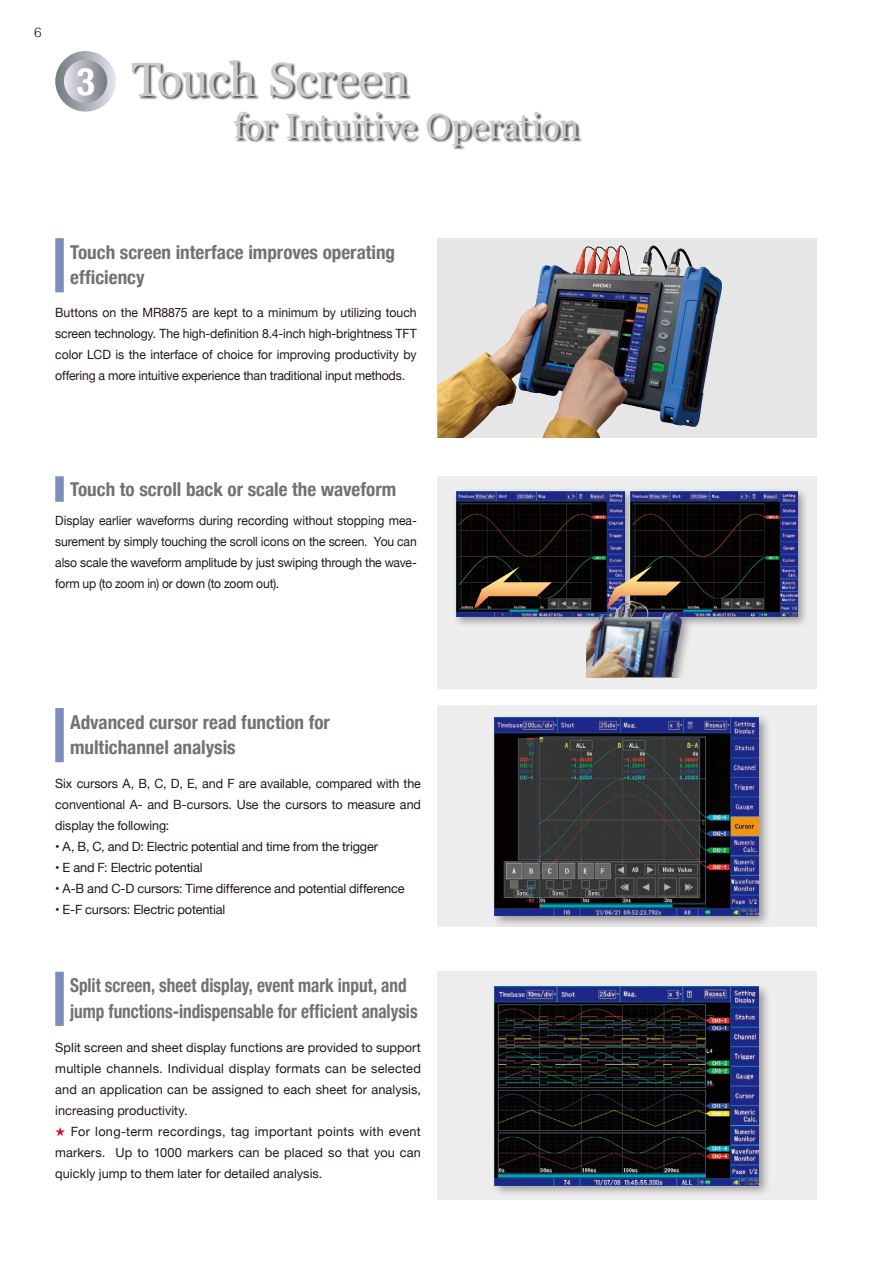
<style>
.page{position:relative;width:893px;height:1263px;background:#fff}
.page>*{position:absolute;margin:0;border:0;box-sizing:border-box;transform-origin:0 0}
.t1{font:47.85px "Georgia";letter-spacing:-.01em;color:#c9cacb}
.t2{font:700 condensed 38.25px "Helvetica Neue";color:#fff}
.t3{font:35.1px "Georgia";letter-spacing:-.015em;color:#c9cacb}
.t4{font:700 condensed 19.2px/25.5px "Helvetica Neue";color:#727272}
.t5{font:700 condensed 19.2px/25.5px "Helvetica Neue";color:#727272;scale:.9 1}
.t6{font:300 13.5px "Helvetica";color:#231916}
.t7{font:12.75px/21px "Helvetica Neue";letter-spacing:-.01em;color:#231916;text-align:justify}
.t8{font:12.75px/21px "Helvetica Neue";letter-spacing:-.01em;color:#231916;text-align:justify;scale:.96 1}
.t9{font:12.75px/21px "Helvetica Neue";letter-spacing:-.01em;color:#231916;text-align:justify;scale:.95 1}
.s1{color:#d01227}
</style>
<div class="page">
<div style="left:437px;top:476px;width:379px;height:213px;background:#ededee"></div>
<div style="left:437px;top:706px;width:379px;height:221px;background:#ededee"></div>
<div style="left:437px;top:972px;width:379px;height:228px;background:#ededee"></div>
<svg style="left:437px;top:238px;width:379px;height:200px;background:#aab0b8"></svg>
<img style="left:437px;top:245px;width:184px;height:193px">
<div style="left:56px;top:52px;width:59px;height:59px;background:linear-gradient(to right,#737b7d,#e1deeb);border-radius:30px"></div>
<div style="left:55px;top:51px;width:61px;height:61px;border:2px solid #fff;border-radius:50%"></div>
<div style="left:64px;top:60px;width:43px;height:43px;background:linear-gradient(to right,#e5e3f0,#747c7e);border-radius:22px"></div>
<div style="left:55px;top:238px;width:9px;height:54px;background:#7d8dbd"></div>
<div style="left:55px;top:708px;width:9px;height:54px;background:#7d8dbd"></div>
<div style="left:55px;top:972px;width:9px;height:54px;background:#7d8dbd"></div>
<div style="left:55px;top:476px;width:9px;height:26px;background:#7d8dbd"></div>
<div style="left:132px;top:60px;width:451px;height:89px;background:#231916;opacity:.75"></div>
<div style="left:491px;top:713px;width:280px;height:215px;background:#231916;opacity:.4"></div>
<img style="left:495px;top:717px;width:264px;height:198px">
<div style="left:491px;top:983px;width:280px;height:214px;background:#231916;opacity:.4"></div>
<img style="left:495px;top:987px;width:264px;height:198px">
<div style="left:452px;top:487px;width:183px;height:141px;background:#231916;opacity:.4"></div>
<img style="left:457px;top:491px;width:167px;height:126px">
<div style="left:626px;top:487px;width:182px;height:141px;background:#231916;opacity:.4"></div>
<img style="left:630px;top:491px;width:167px;height:126px">
<svg style="left:474px;top:567px;width:78px;height:40px;background:#54412a"></svg>
<svg style="left:607px;top:566px;width:74px;height:31px;background:#746153"></svg>
<div style="left:586px;top:597px;width:108px;height:80px;background:#231916;opacity:.4"></div>
<img style="left:586px;top:601px;width:96px;height:76px">
<p class="t6" style="left:34px;top:21px;width:9px">6</p>
<h2 class="t2" style="left:76px;top:50px;width:20px">3</h2>
<h1 class="t1" style="left:132px;top:44px;width:279px">Touch Screen</h1>
<h3 class="t3" style="left:234px;top:100px;width:348px">for Intuitive Operation</h3>
<h3 class="t4" style="left:70px;top:238px;width:327px">Touch screen interface improves operating efficiency</h3>
<p class="t8" style="left:55px;top:303px;width:378px">Buttons on the MR8875 are kept to a minimum by utilizing touch screen technology. The high-definition 8.4-inch high-brightness TFT color LCD is the interface of choice for improving productivity by offering a more intuitive experience than traditional input methods.</p>
<h3 class="t4" style="left:70px;top:475px;width:328px">Touch to scroll back or scale the waveform</h3>
<p class="t9" style="left:55px;top:511px;width:382px">Display earlier waveforms during recording without stopping mea&shy;surement by simply touching the scroll icons on the screen. You can also scale the waveform amplitude by just swiping through the wave&shy;form up (to zoom in) or down (to zoom out).</p>
<h3 class="t4" style="left:70px;top:708px;width:261px">Advanced cursor read function for multichannel analysis</h3>
<p class="t7" style="left:55px;top:774px;width:367px">Six cursors A, B, C, D, E, and F are available, compared with the conventional A- and B-cursors. Use the cursors to measure and display the following:</p>
<p class="t7" style="left:55px;top:837px;width:324px">• A, B, C, and D: Electric potential and time from the trigger</p>
<p class="t7" style="left:55px;top:858px;width:149px">• E and F: Electric potential</p>
<p class="t7" style="left:55px;top:879px;width:351px">• A-B and C-D cursors: Time difference and potential difference</p>
<p class="t7" style="left:55px;top:900px;width:172px">• E-F cursors: Electric potential</p>
<h3 class="t5" style="left:70px;top:971px;width:388px">Split screen, sheet display, event mark input, and jump functions-indispensable for efficient analysis</h3>
<p class="t7" style="left:55px;top:1037px;width:367px">Split screen and sheet display functions are provided to support multiple channels. Individual display formats can be selected and an application can be assigned to each sheet for analysis, increasing productivity.</p>
<p class="t7" style="left:55px;top:1122px;width:367px"><span class="s1">★</span> For long-term recordings, tag important points with event markers. Up to 1000 markers can be placed so that you can quickly jump to them later for detailed analysis.</p>
</div>
